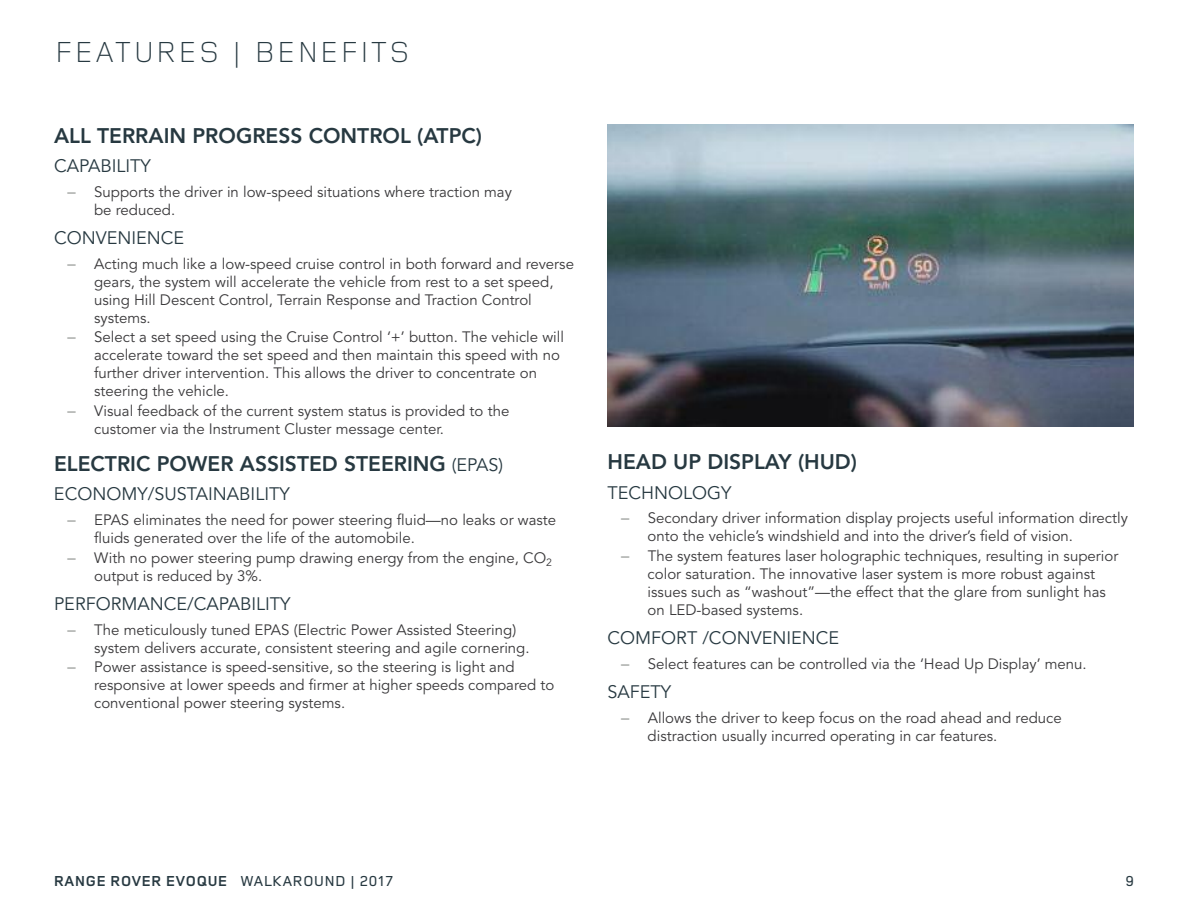
<style>
.page{position:relative;width:1188px;height:918px;background:#fff}
.page>*{position:absolute;margin:0;border:0;box-sizing:border-box;transform-origin:0 0}
.t1{font:300 30px "Land Rover Wide";color:#273941}
.t2{font:800 21px "Avenir";color:#273941}
.t3{font:18px "Avenir";color:#273941}
.t4{font:15px/18px "Avenir";color:#39383a}
.t5{font:700 15px "Land Rover OT4";letter-spacing:.05em;color:#273941}
.t6{font:500 15px "Land Rover OT4";color:#273941}
.s1{font-size:16.5px;color:#8c908c}
.s2{font-weight:400;font-size:18px}
.s3{font-weight:500}
</style>
<div class="page">
<img style="left:608px;top:124px;width:526px;height:303px">
<h1 class="t1" style="left:54px;top:34px;width:358px">FEATURES | BENEFITS</h1>
<h2 class="t2" style="left:54px;top:119px;width:430px">ALL TERRAIN PROGRESS CONTROL (ATPC)</h2>
<p class="t3" style="left:54px;top:155px;width:98px">CAPABILITY</p>
<p class="t4" style="left:94px;top:183px;width:419px;text-indent:-27px"><span class="s1">–</span> Supports the driver in low-speed situations where traction may be reduced.</p>
<p class="t3" style="left:54px;top:227px;width:132px">CONVENIENCE</p>
<p class="t4" style="left:94px;top:255px;width:481px;text-indent:-27px"><span class="s1">–</span> Acting much like a low-speed cruise control in both forward and reverse gears, the system will accelerate the vehicle from rest to a set speed, using Hill Descent Control, Terrain Response and Traction Control systems.</p>
<p class="t4" style="left:94px;top:328px;width:471px;text-indent:-27px"><span class="s1">–</span> Select a set speed using the Cruise Control ‘+’ button. The vehicle will accelerate toward the set speed and then maintain this speed with no further driver intervention. This allows the driver to concentrate on steering the vehicle.</p>
<p class="t4" style="left:94px;top:402px;width:417px;text-indent:-27px"><span class="s1">–</span> Visual feedback of the current system status is provided to the customer via the Instrument Cluster message center.</p>
<h2 class="t2" style="left:54px;top:447px;width:451px">ELECTRIC POWER ASSISTED STEERING <span class="s2">(EPAS)</span></h2>
<p class="t3" style="left:54px;top:483px;width:237px">ECONOMY/SUSTAINABILITY</p>
<p class="t4" style="left:94px;top:511px;width:464px;text-indent:-27px"><span class="s1">–</span> EPAS eliminates the need for power steering fluid—no leaks or waste fluids generated over the life of the automobile.</p>
<p class="t4" style="left:94px;top:549px;width:460px;text-indent:-27px"><span class="s1">–</span> With no power steering pump drawing energy from the engine, CO<sub>2 </sub>output is reduced by 3%.</p>
<p class="t3" style="left:54px;top:593px;width:238px">PERFORMANCE/CAPABILITY</p>
<p class="t4" style="left:94px;top:621px;width:437px;text-indent:-27px"><span class="s1">–</span> The meticulously tuned EPAS (Electric Power Assisted Steering) system delivers accurate, consistent steering and agile cornering.</p>
<p class="t4" style="left:94px;top:658px;width:462px;text-indent:-27px"><span class="s1">–</span> Power assistance is speed-sensitive, so the steering is light and responsive at lower speeds and firmer at higher speeds compared to conventional power steering systems.</p>
<h2 class="t2" style="left:608px;top:446px;width:251px">HEAD UP DISPLAY (HUD)</h2>
<p class="t3" style="left:608px;top:482px;width:126px">TECHNOLOGY</p>
<p class="t4" style="left:648px;top:509px;width:482px;text-indent:-27px"><span class="s1">–</span> Secondary driver information display projects useful information directly onto the vehicle’s windshield and into the driver’s field of vision.</p>
<p class="t4" style="left:648px;top:547px;width:472px;text-indent:-27px"><span class="s1">–</span> The system features laser holographic techniques, resulting in superior color saturation. The innovative laser system is more robust against issues such as “washout”—the effect that the glare from sunlight has on LED-based systems.</p>
<p class="t3" style="left:608px;top:627px;width:233px">COMFORT /CONVENIENCE</p>
<p class="t4" style="left:621px;top:655px;width:467px"><span class="s1">–</span> Select features can be controlled via the ‘Head Up Display’ menu.</p>
<p class="t3" style="left:608px;top:681px;width:65px">SAFETY</p>
<p class="t4" style="left:648px;top:709px;width:416px;text-indent:-27px"><span class="s1">–</span> Allows the driver to keep focus on the road ahead and reduce distraction usually incurred operating in car features.</p>
<p class="t5" style="left:54px;top:870px;width:340px">RANGE ROVER EVOQUE <span class="s3">WALKAROUND | 2017</span></p>
<p class="t6" style="left:1126px;top:875px;width:10px">9</p>
</div>
